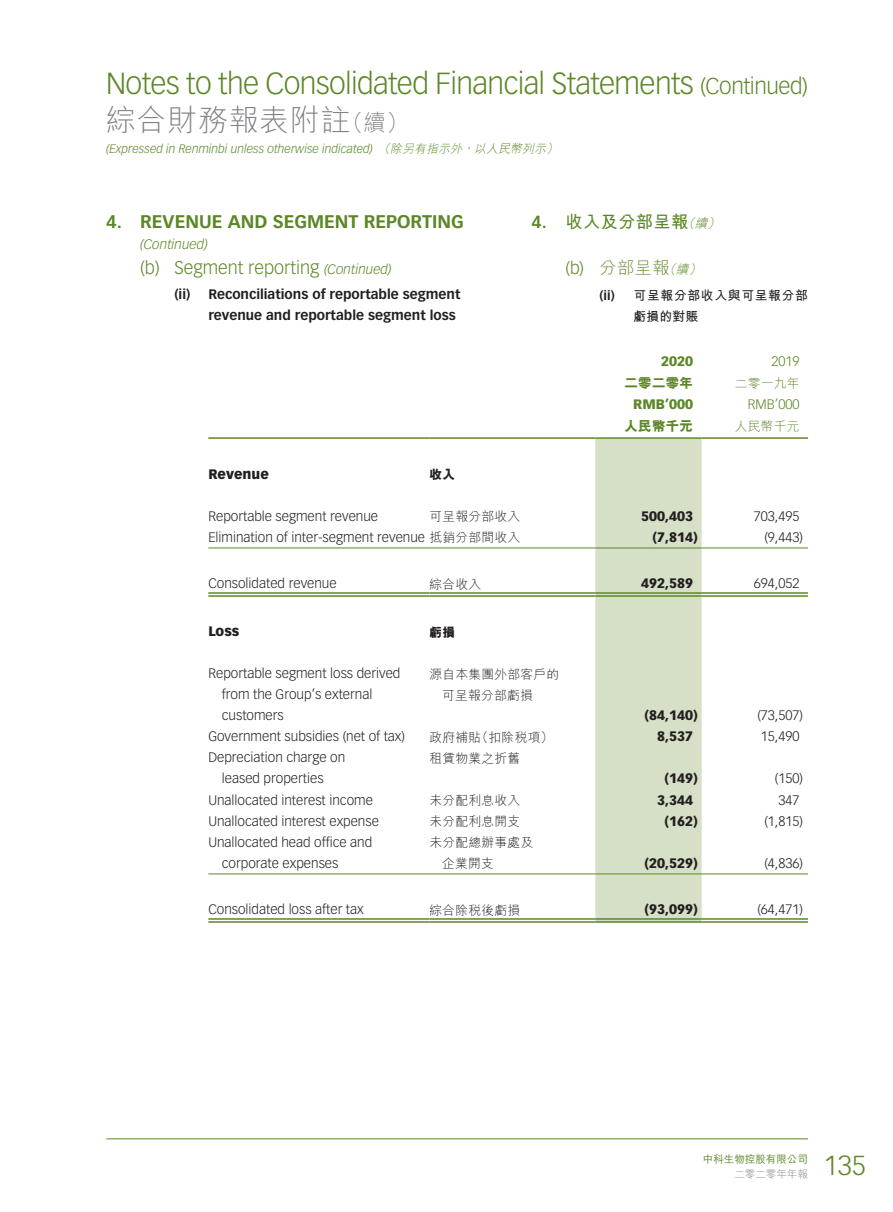
<style>
.page{position:relative;width:893px;height:1212px;background:#fff}
.page>*{position:absolute;margin:0;border:0;box-sizing:border-box;transform-origin:0 0}
.t1{font:300 30px "Vectora LT Std";letter-spacing:-.02em;color:#5c8727}
.t2{font:300 30px "M Hei HK";letter-spacing:.02em;color:#808285}
.t3{font:300 27px "Vectora LT Std";color:#5c8727}
._02_H2_E{font:300 18px "Vectora LT Std";color:#5c8727}
._01_H1_E{font:700 18px "Vectora LT Std";color:#5c8727}
._001_H1_C{font:700 17.25px "M Hei HK";letter-spacing:.02em;color:#5c8727}
._002_H2_C{font:300 17.25px "M Hei HK";color:#5c8727}
._50_Table_txt{font:300 13.5px "Vectora LT Std";color:#231f20}
._50_Table_txt-2{font:900 13.5px "Vectora LT Std";color:#231f20}
._03_H3_E{font:700 13.5px/21px "Vectora LT Std";color:#231f20}
._01_H1_E-2{font:italic 300 13.5px "Vectora LT Std";color:#5c8727}
._50_Table_txt-3{font:900 13.5px "Vectora LT Std";color:#5c8727}
._50_Table_txt-4{font:300 13.5px "Vectora LT Std";color:#5c8727}
._50_Table_txt-5{font:800 13.5px "M Hei HK";letter-spacing:.02em;color:#5c8727}
._000_txt_C{font:300 12.75px "M Hei HK";letter-spacing:.02em;color:#231f20}
._003_H3_C{font:700 12.75px/21px "M Hei HK";letter-spacing:.055em;color:#231f20}
._50_Table_txt-6{font:300 12.75px "M Hei HK";letter-spacing:.02em;color:#5c8727}
._000_txt_C-2{font:800 12.75px "M Hei HK";color:#231f20}
.t4{font:italic 300 12px "Vectora LT Std";color:#5c8727}
.t5{font:500 10.5px "M Hei HK";color:#5c8727}
.t6{font:300 10.5px "M Hei HK";color:#808285}
.s1{font-size:22.5px}
.s2{font-family:"M Hei HK"}
.s3{font-style:italic;font-size:13.5px}
.s4{font-family:"Vectora LT Std"}
.s5{font-weight:300;font-style:italic;font-size:12.75px}
.s6{font-style:italic;font-size:12.75px}
.s7{font-family:"M Hei HK";font-size:12.75px}
</style>
<div class="page">
<hr style="left:106px;top:1138px;width:702px;height:1px;background:#5c8727">
<div style="left:595px;top:439px;width:107px;height:482px;background:#d5e0c6"></div>
<hr style="left:208px;top:437px;width:221px;height:2px;background:#5c8727">
<hr style="left:429px;top:437px;width:166px;height:2px;background:#5c8727">
<hr style="left:595px;top:437px;width:107px;height:2px;background:#5c8727">
<hr style="left:702px;top:437px;width:106px;height:2px;background:#5c8727">
<hr style="left:208px;top:548px;width:221px;height:1px;background:#5c8727">
<hr style="left:429px;top:548px;width:166px;height:1px;background:#5c8727">
<hr style="left:595px;top:548px;width:107px;height:1px;background:#5c8727">
<hr style="left:702px;top:548px;width:106px;height:1px;background:#5c8727">
<hr style="left:208px;top:592px;width:221px;height:2px;background:#5c8727">
<hr style="left:208px;top:595px;width:221px;height:2px;background:#5c8727">
<hr style="left:429px;top:592px;width:166px;height:2px;background:#5c8727">
<hr style="left:429px;top:595px;width:166px;height:2px;background:#5c8727">
<hr style="left:595px;top:592px;width:107px;height:2px;background:#5c8727">
<hr style="left:595px;top:595px;width:107px;height:2px;background:#5c8727">
<hr style="left:702px;top:592px;width:106px;height:2px;background:#5c8727">
<hr style="left:702px;top:595px;width:106px;height:2px;background:#5c8727">
<hr style="left:208px;top:873px;width:221px;height:1px;background:#5c8727">
<hr style="left:429px;top:873px;width:166px;height:1px;background:#5c8727">
<hr style="left:595px;top:873px;width:107px;height:1px;background:#5c8727">
<hr style="left:702px;top:873px;width:106px;height:1px;background:#5c8727">
<hr style="left:208px;top:918px;width:221px;height:2px;background:#5c8727">
<hr style="left:208px;top:921px;width:221px;height:2px;background:#5c8727">
<hr style="left:429px;top:918px;width:166px;height:2px;background:#5c8727">
<hr style="left:429px;top:921px;width:166px;height:2px;background:#5c8727">
<hr style="left:595px;top:918px;width:107px;height:2px;background:#5c8727">
<hr style="left:595px;top:921px;width:107px;height:2px;background:#5c8727">
<hr style="left:702px;top:918px;width:106px;height:2px;background:#5c8727">
<hr style="left:702px;top:921px;width:106px;height:2px;background:#5c8727">
<h1 class="t1" style="left:106px;top:66px;width:703px">Notes to the Consolidated Financial Statements <span class="s1">(Continued)</span></h1>
<h1 class="t2" style="left:106px;top:105px;width:304px">綜合財務報表附註<span class="s1">（續）</span></h1>
<p class="t4" style="left:106px;top:141px;width:456px">(Expressed in Renminbi unless otherwise indicated) <span class="s2">（除另有指示外，以人民幣列示）</span></p>
<p class="_01_H1_E" style="left:106px;top:210px;width:359px">4. REVENUE AND SEGMENT REPORTING</p>
<p class="_01_H1_E-2" style="left:140px;top:236px;width:69px">(Continued)</p>
<p class="_02_H2_E" style="left:140px;top:257px;width:253px">(b) Segment reporting <span class="s3">(Continued)</span></p>
<p class="_03_H3_E" style="left:208px;top:284px;width:254px;text-indent:-34px">(ii) Reconciliations of reportable segment revenue and reportable segment loss</p>
<p class="_001_H1_C" style="left:531px;top:209px;width:193px"><span class="s4">4.</span> 收入及分部呈報<span class="s5">（續）</span></p>
<p class="_002_H2_C" style="left:565px;top:259px;width:140px"><span class="s4">(b)</span> 分部呈報<span class="s6">（續）</span></p>
<p class="_003_H3_C" style="left:634px;top:283px;width:176px;text-indent:-34px"><span class="s4">(ii)</span> 可呈報分部收入與可呈報分部虧損的對賬</p>
<p class="_50_Table_txt-3" style="left:661px;top:353px;width:33px">2020</p>
<p class="_50_Table_txt-4" style="left:771px;top:354px;width:30px">2019</p>
<p class="_50_Table_txt-5" style="left:624px;top:376px;width:70px">二零二零年</p>
<p class="_50_Table_txt-6" style="left:735px;top:377px;width:66px">二零一九年</p>
<p class="_50_Table_txt-3" style="left:633px;top:396px;width:61px">RMB’000</p>
<p class="_50_Table_txt-4" style="left:748px;top:396px;width:53px">RMB’000</p>
<p class="_50_Table_txt-5" style="left:624px;top:419px;width:70px">人民幣千元</p>
<p class="_50_Table_txt-6" style="left:735px;top:420px;width:66px">人民幣千元</p>
<p class="_50_Table_txt-2" style="left:208px;top:465px;width:62px">Revenue</p>
<p class="_000_txt_C-2" style="left:429px;top:468px;width:27px">收入</p>
<p class="_50_Table_txt" style="left:208px;top:508px;width:171px">Reportable segment revenue</p>
<p class="_000_txt_C" style="left:429px;top:510px;width:92px">可呈報分部收入</p>
<p class="_50_Table_txt-2" style="left:641px;top:507px;width:53px">500,403</p>
<p class="_50_Table_txt" style="left:754px;top:508px;width:47px">703,495</p>
<p class="_50_Table_txt" style="left:208px;top:529px;width:313px">Elimination of inter-segment revenue <span class="s7">抵銷分部間收入</span></p>
<p class="_50_Table_txt-2" style="left:652px;top:528px;width:47px">(7,814)</p>
<p class="_50_Table_txt" style="left:764px;top:529px;width:40px">(9,443)</p>
<p class="_50_Table_txt" style="left:208px;top:575px;width:130px">Consolidated revenue</p>
<p class="_000_txt_C" style="left:429px;top:577px;width:53px">綜合收入</p>
<p class="_50_Table_txt-2" style="left:641px;top:575px;width:53px">492,589</p>
<p class="_50_Table_txt" style="left:754px;top:575px;width:47px">694,052</p>
<p class="_50_Table_txt-2" style="left:208px;top:623px;width:33px">Loss</p>
<p class="_000_txt_C-2" style="left:429px;top:626px;width:27px">虧損</p>
<p class="_50_Table_txt" style="left:208px;top:666px;width:194px">Reportable segment loss derived</p>
<p class="_50_Table_txt" style="left:222px;top:687px;width:152px">from the Group’s external</p>
<p class="_50_Table_txt" style="left:222px;top:708px;width:64px">customers</p>
<p class="_000_txt_C" style="left:429px;top:668px;width:131px">源自本集團外部客戶的</p>
<p class="_000_txt_C" style="left:442px;top:689px;width:92px">可呈報分部虧損</p>
<p class="_50_Table_txt-2" style="left:644px;top:707px;width:55px">(84,140)</p>
<p class="_50_Table_txt" style="left:757px;top:708px;width:47px">(73,507)</p>
<p class="_50_Table_txt" style="left:208px;top:729px;width:198px">Government subsidies (net of tax)</p>
<p class="_000_txt_C" style="left:429px;top:731px;width:125px">政府補貼（扣除稅項）</p>
<p class="_50_Table_txt-2" style="left:657px;top:728px;width:37px">8,537</p>
<p class="_50_Table_txt" style="left:761px;top:729px;width:40px">15,490</p>
<p class="_50_Table_txt" style="left:208px;top:750px;width:138px">Depreciation charge on</p>
<p class="_50_Table_txt" style="left:222px;top:771px;width:103px">leased properties</p>
<p class="_000_txt_C" style="left:429px;top:752px;width:92px">租賃物業之折舊</p>
<p class="_50_Table_txt-2" style="left:664px;top:770px;width:35px">(149)</p>
<p class="_50_Table_txt" style="left:775px;top:771px;width:30px">(150)</p>
<p class="_50_Table_txt" style="left:208px;top:792px;width:166px">Unallocated interest income</p>
<p class="_000_txt_C" style="left:429px;top:794px;width:92px">未分配利息收入</p>
<p class="_50_Table_txt-2" style="left:657px;top:791px;width:37px">3,344</p>
<p class="_50_Table_txt" style="left:778px;top:792px;width:23px">347</p>
<p class="_50_Table_txt" style="left:208px;top:813px;width:172px">Unallocated interest expense</p>
<p class="_000_txt_C" style="left:429px;top:815px;width:92px">未分配利息開支</p>
<p class="_50_Table_txt-2" style="left:664px;top:812px;width:35px">(162)</p>
<p class="_50_Table_txt" style="left:764px;top:813px;width:40px">(1,815)</p>
<p class="_50_Table_txt" style="left:208px;top:834px;width:165px">Unallocated head office and</p>
<p class="_50_Table_txt" style="left:222px;top:855px;width:118px">corporate expenses</p>
<p class="_000_txt_C" style="left:429px;top:836px;width:105px">未分配總辦事處及</p>
<p class="_000_txt_C" style="left:442px;top:857px;width:53px">企業開支</p>
<p class="_50_Table_txt-2" style="left:644px;top:854px;width:55px">(20,529)</p>
<p class="_50_Table_txt" style="left:764px;top:855px;width:40px">(4,836)</p>
<p class="_50_Table_txt" style="left:208px;top:901px;width:157px">Consolidated loss after tax</p>
<p class="_000_txt_C" style="left:429px;top:903px;width:92px">綜合除稅後虧損</p>
<p class="_50_Table_txt-2" style="left:644px;top:901px;width:55px">(93,099)</p>
<p class="_50_Table_txt" style="left:757px;top:901px;width:47px">(64,471)</p>
<p class="t5" style="left:703px;top:1151px;width:106px">中科生物控股有限公司</p>
<p class="t6" style="left:734px;top:1169px;width:75px">二零二零年年報</p>
<h2 class="t3" style="left:824px;top:1150px;width:44px">135</h2>
</div>
